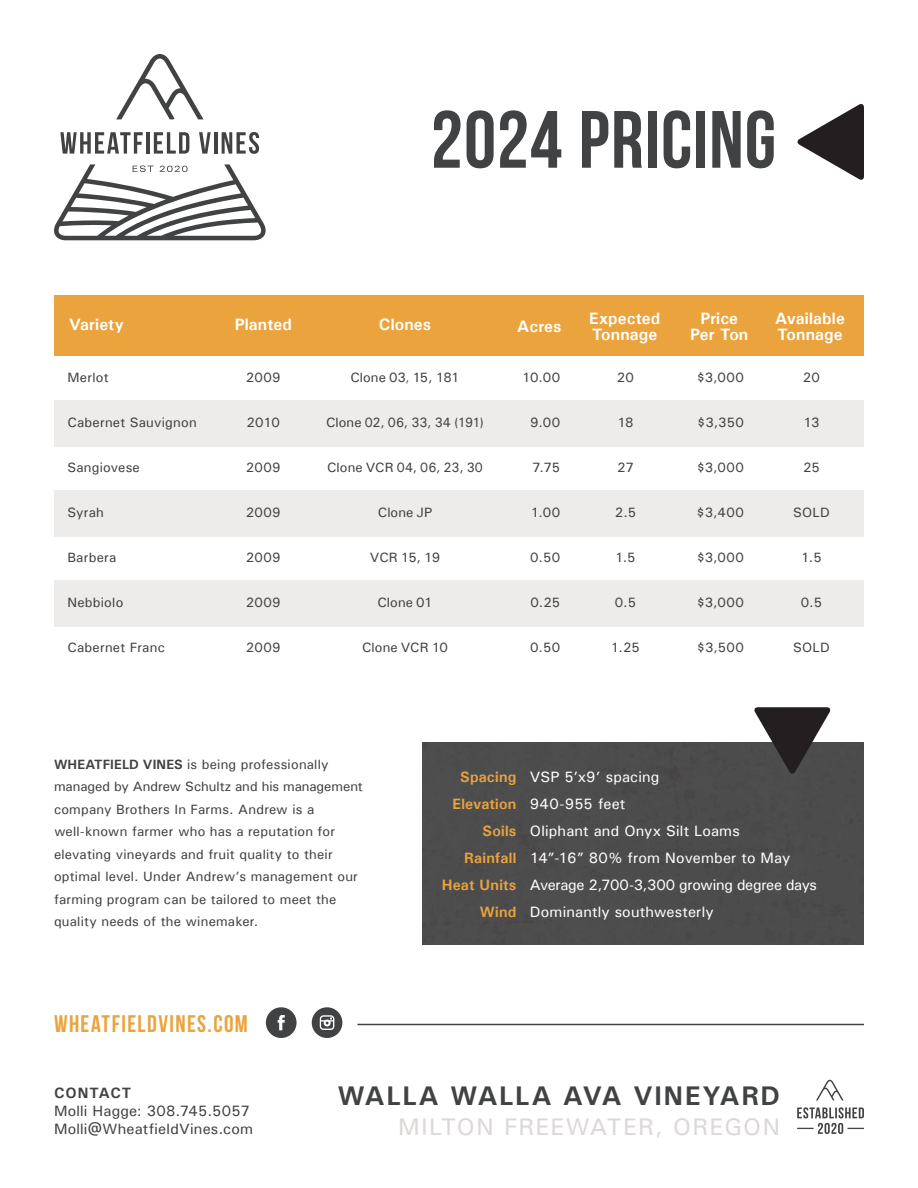
<style>
.page{position:relative;width:918px;height:1188px;background:#fff}
.page>*{position:absolute;margin:0;border:0;box-sizing:border-box;transform-origin:0 0}
.t1{font:700 81px "Bebas Neue";letter-spacing:.01em;color:#414243}
.t2{font:700 27px "Univers";letter-spacing:.06em;color:#414243}
.t3{font:500 24px "Univers";letter-spacing:.05em;color:#dcd8d7}
.t4{font:700 24px "Bebas Neue";letter-spacing:.06em;color:#eaa33d}
.t5{font:700 16.5px/16.5px "Univers";letter-spacing:.01em;color:#fff}
.t6{font:500 15px "Univers";letter-spacing:.005em;color:#fff}
.t7{font:500 15px "Univers";letter-spacing:.01em;color:#414243}
.t8{font:500 15px "Univers";letter-spacing:-.02em;color:#fff}
.t9{font:700 15px "Univers";letter-spacing:.065em;color:#414243}
.t10{font:500 13.5px/22.5px "Univers";letter-spacing:.015em;color:#414243}
.s1{font-weight:700}
.s2{font-weight:700;color:#eaa33d}
</style>
<div class="page">
<svg style="left:797px;top:104px;width:67px;height:76px"></svg>
<div style="left:422px;top:742px;width:442px;height:203px;background:#4c4c4d"></div>
<svg style="left:754px;top:707px;width:77px;height:67px;background:#4b494a"></svg>
<svg style="left:60px;top:132px;width:83px;height:22px"></svg>
<hr style="left:146px;top:132px;width:4px;height:22px;background:#414243">
<svg style="left:154px;top:132px;width:35px;height:22px"></svg>
<svg style="left:199px;top:132px;width:12px;height:22px"></svg>
<hr style="left:214px;top:132px;width:3px;height:22px;background:#414243">
<svg style="left:222px;top:132px;width:37px;height:22px"></svg>
<svg style="left:116px;top:54px;width:88px;height:65px"></svg>
<svg style="left:54px;top:164px;width:212px;height:76px"></svg>
<hr style="left:357px;top:1024px;width:507px;height:1px;background:#414243">
<svg style="left:312px;top:1007px;width:30px;height:31px"></svg>
<svg style="left:266px;top:1007px;width:31px;height:31px"></svg>
<div style="left:54px;top:400px;width:810px;height:46px;background:#eeebeb"></div>
<div style="left:54px;top:490px;width:810px;height:47px;background:#eeebeb"></div>
<div style="left:54px;top:580px;width:810px;height:47px;background:#eeebeb"></div>
<div style="left:54px;top:296px;width:810px;height:60px;background:#eaa33d"></div>
<svg style="left:816px;top:1080px;width:28px;height:20px"></svg>
<svg style="left:797px;top:1107px;width:67px;height:27px"></svg>
<p class="t1" style="left:431px;top:95px;width:347px">2024 PRICING</p>
<p class="t5" style="left:69px;top:315px;width:56px">Variety</p>
<p class="t5" style="left:235px;top:315px;width:59px">Planted</p>
<p class="t5" style="left:589px;top:309px;width:72px">Expected<br>Tonnage</p>
<p class="t5" style="left:700px;top:309px;width:39px">Price</p>
<p class="t5" style="left:379px;top:315px;width:54px">Clones</p>
<p class="t5" style="left:517px;top:317px;width:46px">Acres</p>
<p class="t5" style="left:690px;top:326px;width:60px">Per Ton</p>
<p class="t5" style="left:775px;top:309px;width:71px">Available</p>
<p class="t5" style="left:777px;top:326px;width:67px">Tonnage</p>
<p class="t10" style="left:68px;top:365px;width:43px">Merlot</p>
<p class="t10" style="left:246px;top:365px;width:36px">2009</p>
<p class="t10" style="left:350px;top:365px;width:111px">Clone 03, 15, 181</p>
<p class="t10" style="left:522px;top:365px;width:40px">10.00</p>
<p class="t10" style="left:617px;top:365px;width:19px">20</p>
<p class="t10" style="left:696px;top:365px;width:49px">$3,000</p>
<p class="t10" style="left:803px;top:365px;width:19px">20</p>
<p class="t10" style="left:68px;top:410px;width:131px">Cabernet Sauvignon</p>
<p class="t10" style="left:247px;top:410px;width:35px">2010</p>
<p class="t10" style="left:326px;top:410px;width:159px">Clone 02, 06, 33, 34 (191)</p>
<p class="t10" style="left:530px;top:410px;width:32px">9.00</p>
<p class="t10" style="left:617px;top:410px;width:18px">18</p>
<p class="t10" style="left:697px;top:410px;width:49px">$3,350</p>
<p class="t10" style="left:803px;top:410px;width:18px">13</p>
<p class="t10" style="left:68px;top:455px;width:74px">Sangiovese</p>
<p class="t10" style="left:246px;top:455px;width:36px">2009</p>
<p class="t10" style="left:327px;top:455px;width:157px">Clone VCR 04, 06, 23, 30</p>
<p class="t10" style="left:532px;top:455px;width:29px">7.75</p>
<p class="t10" style="left:617px;top:455px;width:18px">27</p>
<p class="t10" style="left:696px;top:455px;width:49px">$3,000</p>
<p class="t10" style="left:803px;top:455px;width:18px">25</p>
<p class="t10" style="left:67px;top:500px;width:38px">Syrah</p>
<p class="t10" style="left:246px;top:500px;width:36px">2009</p>
<p class="t10" style="left:378px;top:500px;width:56px">Clone JP</p>
<p class="t10" style="left:531px;top:500px;width:31px">1.00</p>
<p class="t10" style="left:615px;top:500px;width:23px">2.5</p>
<p class="t10" style="left:696px;top:500px;width:49px">$3,400</p>
<p class="t10" style="left:793px;top:500px;width:38px">SOLD</p>
<p class="t10" style="left:68px;top:545px;width:50px">Barbera</p>
<p class="t10" style="left:246px;top:545px;width:36px">2009</p>
<p class="t10" style="left:370px;top:545px;width:72px">VCR 15, 19</p>
<p class="t10" style="left:530px;top:545px;width:31px">0.50</p>
<p class="t10" style="left:615px;top:545px;width:22px">1.5</p>
<p class="t10" style="left:696px;top:545px;width:49px">$3,000</p>
<p class="t10" style="left:801px;top:545px;width:22px">1.5</p>
<p class="t10" style="left:68px;top:590px;width:57px">Nebbiolo</p>
<p class="t10" style="left:246px;top:590px;width:36px">2009</p>
<p class="t10" style="left:377px;top:590px;width:57px">Clone 01</p>
<p class="t10" style="left:530px;top:590px;width:31px">0.25</p>
<p class="t10" style="left:615px;top:590px;width:23px">0.5</p>
<p class="t10" style="left:696px;top:590px;width:49px">$3,000</p>
<p class="t10" style="left:801px;top:590px;width:23px">0.5</p>
<p class="t10" style="left:68px;top:635px;width:99px">Cabernet Franc</p>
<p class="t10" style="left:246px;top:635px;width:36px">2009</p>
<p class="t10" style="left:362px;top:635px;width:87px">Clone VCR 10</p>
<p class="t10" style="left:530px;top:635px;width:31px">0.50</p>
<p class="t10" style="left:611px;top:635px;width:31px">1.25</p>
<p class="t10" style="left:697px;top:635px;width:49px">$3,500</p>
<p class="t10" style="left:793px;top:635px;width:38px">SOLD</p>
<p class="t10" style="left:54px;top:753px;width:310px"><span class="s1">WHEATFIELD VINES</span> is being professionally managed by Andrew Schultz and his management company Brothers In Farms. Andrew is a well-known farmer who has a reputation for elevating vineyards and fruit quality to their optimal level. Under Andrew’s management our farming program can be tailored to meet the quality needs of the winemaker.</p>
<p class="t4" style="left:54px;top:1011px;width:195px">WHEATFIELDVINES.COM</p>
<p class="t6" style="left:460px;top:768px;width:201px"><span class="s2">Spacing</span> VSP 5’x9’ spacing</p>
<p class="t6" style="left:452px;top:795px;width:175px"><span class="s2">Elevation</span> 940-955 feet</p>
<p class="t6" style="left:483px;top:822px;width:259px"><span class="s2">Soils</span> Oliphant and Onyx Silt Loams</p>
<p class="t6" style="left:464px;top:849px;width:328px"><span class="s2">Rainfall</span> 14”-16” 80% from November to May</p>
<p class="t8" style="left:442px;top:876px;width:377px"><span class="s2">Heat Units</span> Average 2,700-3,300 growing degree days</p>
<p class="t6" style="left:480px;top:903px;width:235px"><span class="s2">Wind</span> Dominantly southwesterly</p>
<p class="t9" style="left:54px;top:1083px;width:79px">CONTACT</p>
<p class="t7" style="left:54px;top:1101px;width:197px">Molli Hagge: 308.745.5057</p>
<p class="t7" style="left:54px;top:1119px;width:201px">Molli@WheatfieldVines.com</p>
<p class="t2" style="left:338px;top:1078px;width:444px">WALLA WALLA AVA VINEYARD</p>
<p class="t3" style="left:398px;top:1111px;width:383px">MILTON FREEWATER, OREGON</p>
</div>
